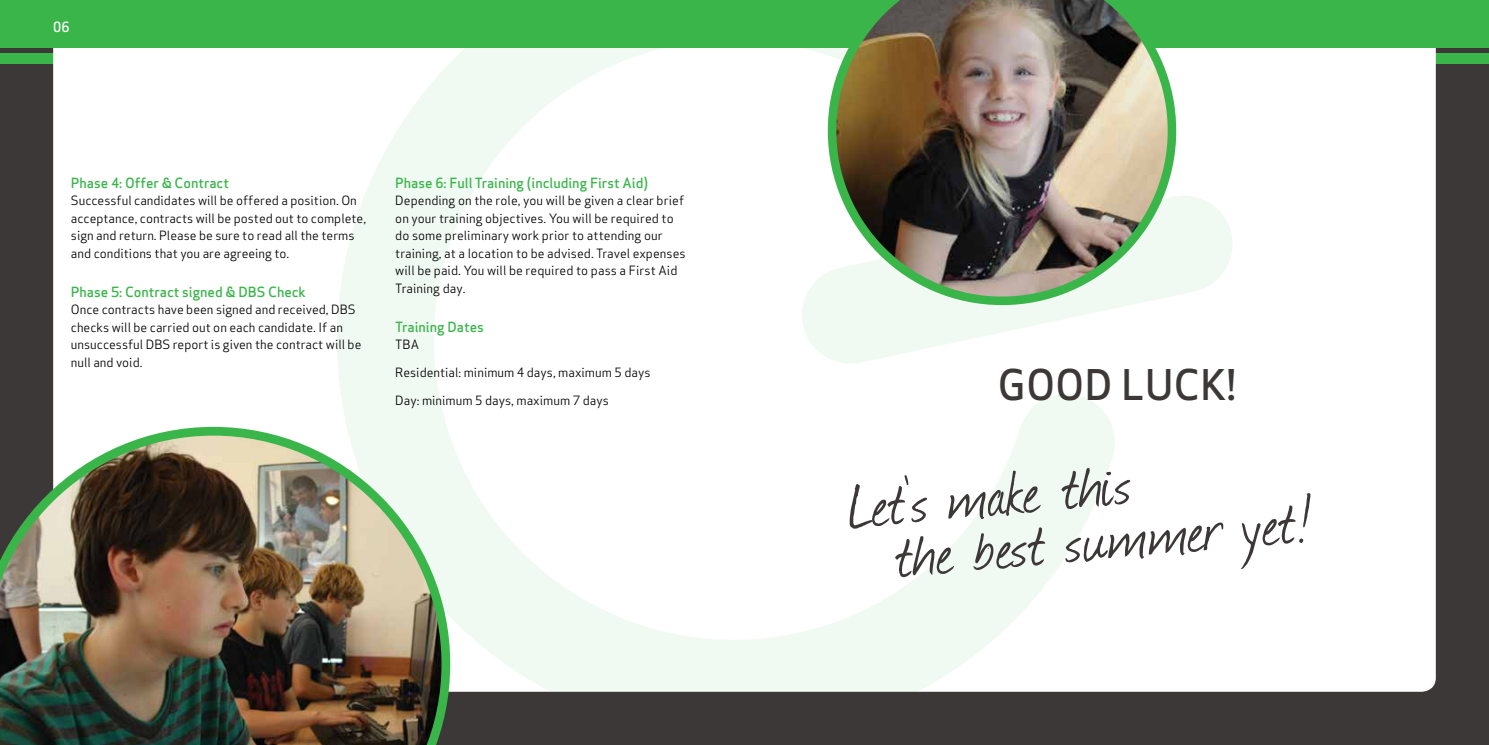
<style>
.page{position:relative;width:1489px;height:745px;background:#fff}
.page>*{position:absolute;margin:0;border:0;box-sizing:border-box;transform-origin:0 0}
.t1{font:74.5px/53.2px "Journal";color:#3c3838}
.t2{font:500 41.25px "Apex Sans";color:#3c3838}
.t3{font:500 13.75px "Apex Sans";color:#39b54a}
.t4{font:500 13.75px "Apex Sans";color:#fff}
.t5{font:12.5px/17.5px "Apex Sans";color:#000}
</style>
<div class="page">
<div style="left:0;top:34px;width:1488px;height:710px;background:linear-gradient(to bottom,#3c3838,#3c3838)"></div>
<div style="left:0;top:53px;width:1488px;height:11px;background:#39b54a"></div>
<div style="left:53px;top:23px;width:1382px;height:668px;background:#fff;border-radius:14px"></div>
<div style="left:0;top:0;width:1488px;height:48px;background:#39b54a"></div>
<svg style="left:337px;top:48px;width:778px;height:643px"></svg>
<svg style="left:797px;top:191px;width:435px;height:177px"></svg>
<img style="left:0;top:426px;width:450px;height:318px">
<img style="left:827px;top:0;width:349px;height:305px">
<p class="t4" style="left:53px;top:14px;width:18px">06</p>
<p class="t3" style="left:71px;top:170px;width:160px">Phase 4: Offer &amp; Contract</p>
<p class="t5" style="left:71px;top:190px;width:297px">Successful candidates will be offered a position. On acceptance, contracts will be posted out to complete, sign and return. Please be sure to read all the terms and conditions that you are agreeing to.</p>
<p class="t3" style="left:71px;top:279px;width:236px">Phase 5: Contract signed &amp; DBS Check</p>
<p class="t5" style="left:71px;top:299px;width:292px">Once contracts have been signed and received, DBS checks will be carried out on each candidate. If an unsuccessful DBS report is given the contract will be null and void.</p>
<p class="t3" style="left:395px;top:170px;width:254px">Phase 6: Full Training (including First Aid)</p>
<p class="t5" style="left:395px;top:190px;width:292px">Depending on the role, you will be given a clear brief on your training objectives. You will be required to do some preliminary work prior to attending our training, at a location to be advised. Travel expenses will be paid. You will be required to pass a First Aid Training day.</p>
<p class="t3" style="left:395px;top:314px;width:90px">Training Dates</p>
<p class="t5" style="left:395px;top:334px;width:25px">TBA</p>
<p class="t5" style="left:395px;top:362px;width:257px">Residential: minimum 4 days, maximum 5 days</p>
<p class="t5" style="left:395px;top:390px;width:215px">Day: minimum 5 days, maximum 7 days</p>
<h2 class="t2" style="left:997px;top:348px;width:57px">Good</h2>
<h2 class="t2" style="left:1121px;top:348px;width:116px">Luck!</h2>
<h1 class="t1" style="left:886px;top:474px;width:421px;text-indent:-42px;rotate:-5deg">Let’s make this<br>the best summer yet!</h1>
</div>
